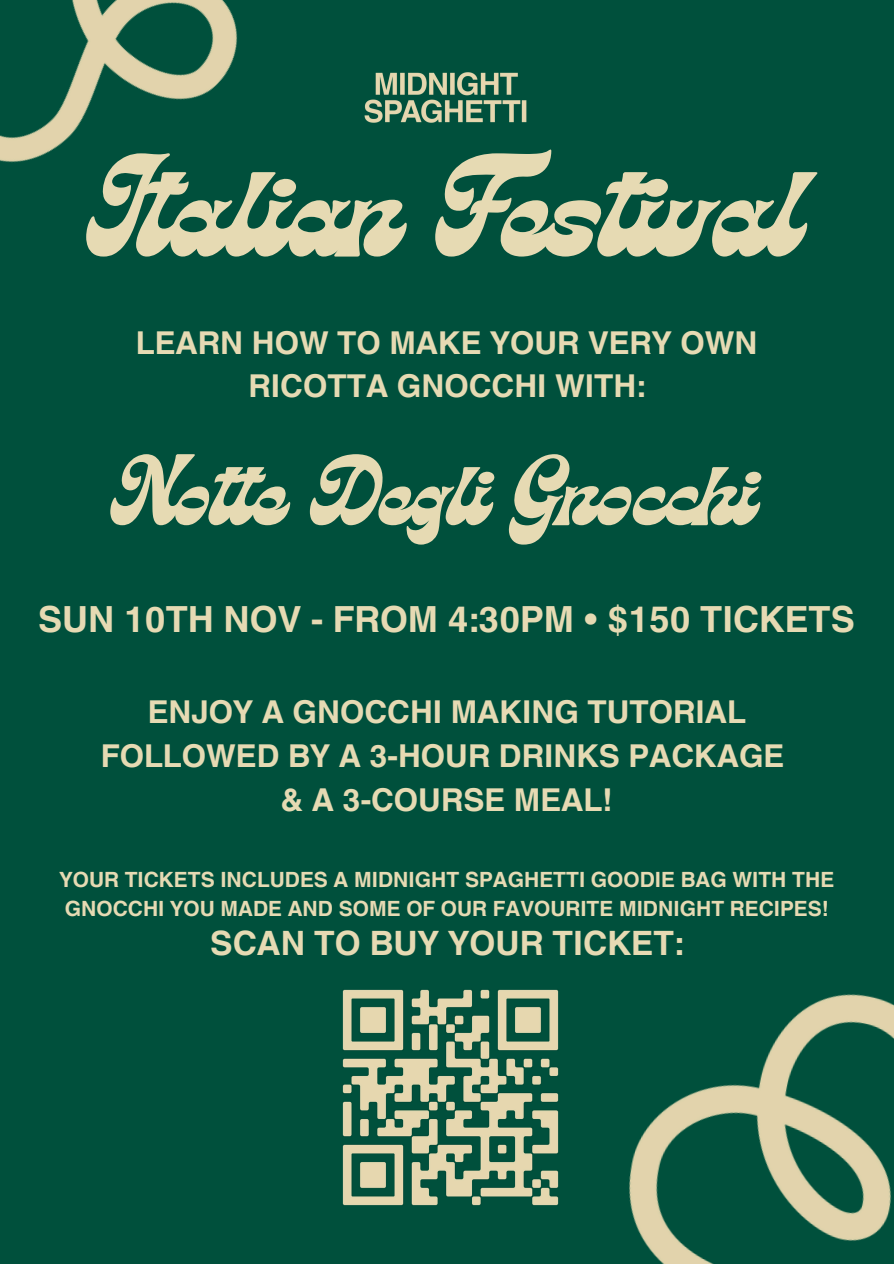
<style>
.page{position:relative;width:894px;height:1264px;background:#fff}
.page>*{position:absolute;margin:0;border:0;box-sizing:border-box;transform-origin:0 0}
.t1{font:112.5px "Laries";color:#e6dab3}
.t2{font:77.4px "Laries";color:#e6dab3}
.t3{font:700 36px "Helvetica World";color:#e6dab3}
.t4{font:700 33.6px "Helvetica World";color:#e6dab3}
.t5{font:700 31.5px/43.8px "Helvetica World";color:#e6dab3;text-align:center}
.t6{font:700 21px/29.2px "Helvetica World";color:#e6dab3}
</style>
<div class="page">
<div style="left:0;top:0;width:893px;height:1263px;background:#00503c"></div>
<img style="left:0;top:0;width:238px;height:163px">
<img style="left:629px;top:994px;width:264px;height:269px">
<img style="left:364px;top:72px;width:163px;height:51px">
<img style="left:342px;top:989px;width:217px;height:217px">
<h3 class="t1" style="left:89px;top:172px;width:717px">Italian Festival</h3>
<p class="t5" style="left:136px;top:317px;width:623px">LEARN HOW TO MAKE YOUR VERY OWN<br>RICOTTA GNOCCHI WITH:</p>
<p class="t2" style="left:112px;top:467px;width:648px">Notte Degli Gnocchi</p>
<h3 class="t3" style="left:38px;top:590px;width:817px">SUN 10TH NOV - FROM 4:30PM • $150 TICKETS</h3>
<h1 class="t5" style="left:101px;top:686px;width:685px">ENJOY A GNOCCHI MAKING TUTORIAL<br>FOLLOWED BY A 3-HOUR DRINKS PACKAGE &amp; A 3-COURSE MEAL!</h1>
<h4 class="t6" style="left:59px;top:862px;width:776px">YOUR TICKETS INCLUDES A MIDNIGHT SPAGHETTI GOODIE BAG WITH THE<br>GNOCCHI YOU MADE AND SOME OF OUR FAVOURITE MIDNIGHT RECIPES!</h4>
<p class="t4" style="left:210px;top:915px;width:474px">SCAN TO BUY YOUR TICKET:</p>
</div>
